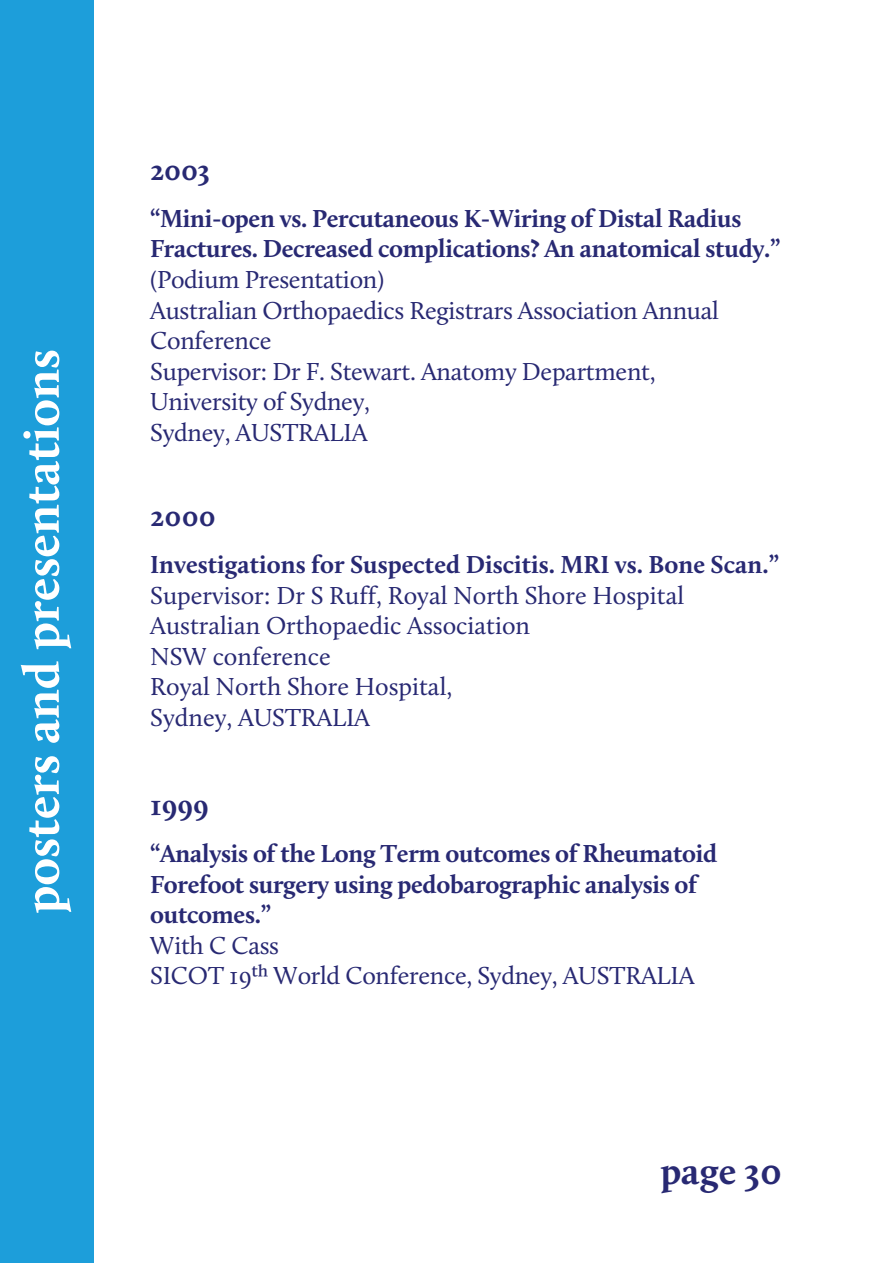
<style>
.page{position:relative;width:890px;height:1263px;background:#fff}
.page>*{position:absolute;margin:0;border:0;box-sizing:border-box;transform-origin:0 0}
.t1{font:700 50.85px "Calluna";color:#fff}
.t2{font:700 38.25px "Calluna";color:#282973}
.t3{font:700 29.7px "Calluna";letter-spacing:-.01em;color:#282973}
.t4{font:25.5px/30.6px "Calluna";letter-spacing:-.01em;color:#282973}
.t5{font:700 25.5px/30.6px "Calluna";letter-spacing:-.015em;color:#282973}
.t6{font:25.5px "Calluna";letter-spacing:-.015em;color:#282973}
</style>
<div class="page">
<div style="left:0;top:0;width:94px;height:1263px;background:#1d9eda"></div>
<h1 class="t1" style="left:20px;top:914px;width:566px;rotate:-90deg">posters and presentations</h1>
<p class="t3" style="left:150px;top:157px;width:61px">2003</p>
<p class="t5" style="left:150px;top:204px;width:631px">“Mini-open vs. Percutaneous K-Wiring of Distal Radius<br>Fractures. Decreased complications? An anatomical study.”</p>
<p class="t4" style="left:150px;top:266px;width:570px">(Podium Presentation)<br>Australian Orthopaedics Registrars Association Annual<br>Conference<br>Supervisor: Dr F. Stewart. Anatomy Department,<br>University of Sydney,<br>Sydney, AUSTRALIA</p>
<p class="t3" style="left:150px;top:503px;width:67px">2000</p>
<p class="t5" style="left:150px;top:551px;width:630px">Investigations for Suspected Discitis. MRI vs. Bone Scan.”</p>
<p class="t4" style="left:150px;top:581px;width:535px">Supervisor: Dr S Ruff, Royal North Shore Hospital<br>Australian Orthopaedic Association<br>NSW conference<br>Royal North Shore Hospital,<br>Sydney, AUSTRALIA</p>
<p class="t3" style="left:150px;top:792px;width:60px">1999</p>
<p class="t5" style="left:150px;top:840px;width:568px">“Analysis of the Long Term outcomes of Rheumatoid<br>Forefoot surgery using pedobarographic analysis of outcomes.”</p>
<p class="t4" style="left:150px;top:931px;width:130px">With C Cass</p>
<p class="t6" style="left:150px;top:965px;width:546px">SICOT 19th World Conference, Sydney, AUSTRALIA</p>
<h2 class="t2" style="left:660px;top:1155px;width:123px">page 30</h2>
</div>
